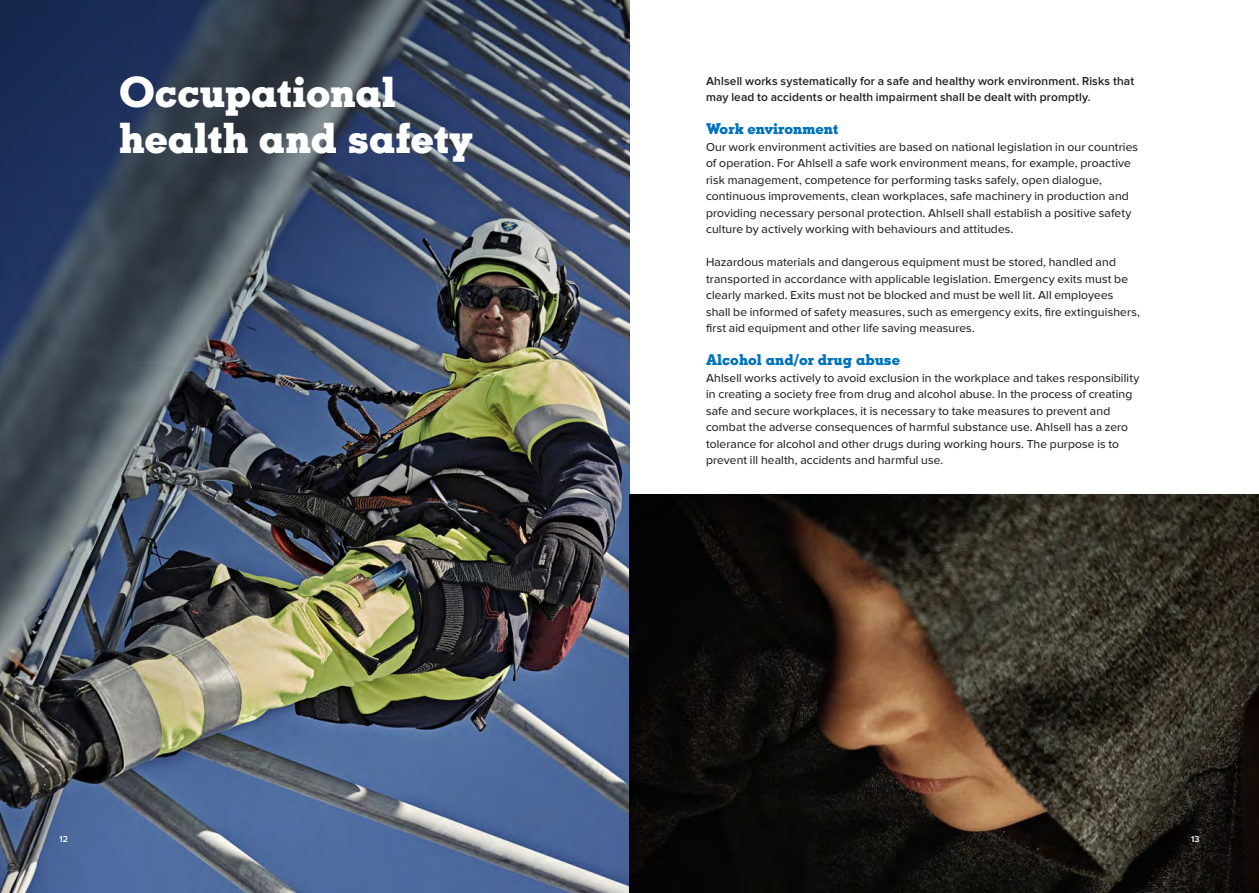
<style>
.page{position:relative;width:1259px;height:893px;background:#fff}
.page>*{position:absolute;margin:0;border:0;box-sizing:border-box;transform-origin:0 0}
.t1{font:800 42px/46.5px "Ahlsell Slab";letter-spacing:-.005em;color:#fff}
.t2{font:800 15px "Ahlsell Slab";color:#0072bc}
.t3{font:12px/16.5px "Ahlsell Sans";letter-spacing:.015em;color:#231f20}
.t4{font:600 12px/16.5px "Ahlsell Sans";letter-spacing:.015em;color:#231f20}
.t5{font:600 9px "Ahlsell Sans";color:#fff}
</style>
<div class="page">
<img style="left:0;top:0;width:629px;height:893px">
<img style="left:629px;top:494px;width:629px;height:399px">
<p class="t1" style="left:119px;top:68px;width:355px">Occupational health and safety</p>
<p class="t4" style="left:706px;top:72px;width:429px">Ahlsell works systematically for a safe and healthy work environment. Risks that may lead to accidents or health impairment shall be dealt with promptly.</p>
<p class="t2" style="left:706px;top:119px;width:134px">Work environment</p>
<p class="t3" style="left:706px;top:138px;width:433px">Our work environment activities are based on national legislation in our countries of operation. For Ahlsell a safe work environment means, for example, proactive risk management, competence for performing tasks safely, open dialogue, continuous improvements, clean workplaces, safe machinery in production and providing necessary personal protection. Ahlsell shall establish a positive safety culture by actively working with behaviours and attitudes.</p>
<p class="t3" style="left:706px;top:254px;width:435px">Hazardous materials and dangerous equipment must be stored, handled and transported in accordance with applicable legislation. Emergency exits must be clearly marked. Exits must not be blocked and must be well lit. All employees shall be informed of safety measures, such as emergency exits, fire extinguishers, first aid equipment and other life saving measures.</p>
<p class="t2" style="left:706px;top:350px;width:196px">Alcohol and/or drug abuse</p>
<p class="t3" style="left:706px;top:369px;width:435px">Ahlsell works actively to avoid exclusion in the workplace and takes responsibility in creating a society free from drug and alcohol abuse. In the process of creating safe and secure workplaces, it is necessary to take measures to prevent and combat the adverse consequences of harmful substance use. Ahlsell has a zero tolerance for alcohol and other drugs during working hours. The purpose is to prevent ill health, accidents and harmful use.</p>
<p class="t5" style="left:60px;top:833px;width:10px">12</p>
<p class="t5" style="left:1191px;top:834px;width:10px">13</p>
</div>
